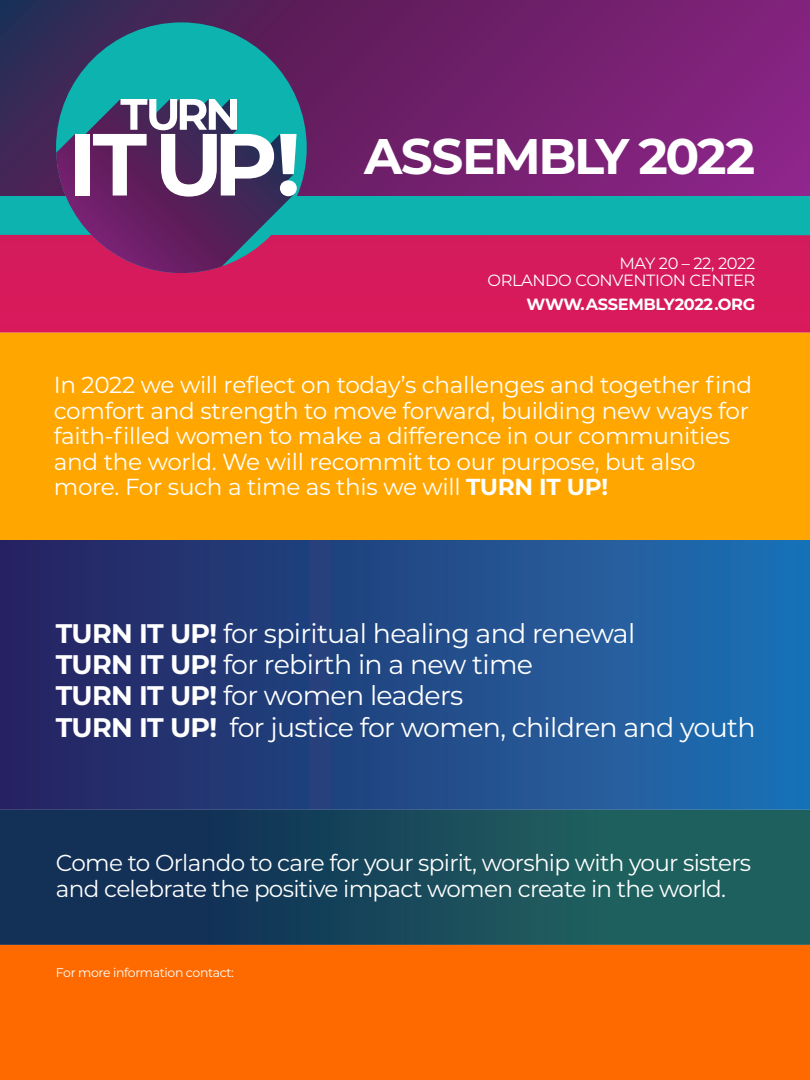
<style>
.page{position:relative;width:810px;height:1080px;background:#fff}
.page>*{position:absolute;margin:0;border:0;box-sizing:border-box;transform-origin:0 0}
.t1{font:700 50px "Montserrat";letter-spacing:-.05em;color:#fff}
.t2{font:26.88px/31.2px "Montserrat";letter-spacing:-.025em;color:#fff}
.t3{font:23.12px/25.6px "Montserrat";letter-spacing:-.015em;color:#fff}
.t4{font:16.25px/16.3px "Montserrat";letter-spacing:-.025em;color:#fff;text-align:right}
.t5{font:700 16.25px "Montserrat";letter-spacing:-.025em;color:#fff}
.t6{font:12.5px "Montserrat";letter-spacing:-.03em;color:#fff}
.s1{font-weight:700}
</style>
<div class="page">
<svg style="left:0;top:0;width:810px;height:196px;background:#6b216c"></svg>
<div style="left:0;top:196px;width:810px;height:39px;background:#0cb3af"></div>
<div style="left:0;top:235px;width:810px;height:98px;background:#d71a5c"></div>
<div style="left:0;top:333px;width:810px;height:208px;background:#ffa700"></div>
<div style="left:0;top:540px;width:810px;height:270px;background:linear-gradient(to right,#26225d,#1f72b4)"></div>
<div style="left:0;top:810px;width:810px;height:135px;background:linear-gradient(to right,#102756,#206960)"></div>
<div style="left:0;top:945px;width:810px;height:135px;background:#ff6a00"></div>
<div style="left:56px;top:22px;width:251px;height:251px;background:#0cb3af;border-radius:125px"></div>
<svg style="left:56px;top:99px;width:239px;height:174px"></svg>
<div style="left:75px;top:134px;width:14px;height:62px;background:#fff"></div>
<svg style="left:93px;top:99px;width:181px;height:98px;background:#8b8ba4"></svg>
<svg style="left:280px;top:134px;width:17px;height:62px"></svg>
<h1 class="t1" style="left:364px;top:120px;width:393px">ASSEMBLY 2022</h1>
<p class="t4" style="left:487px;top:255px;width:269px">MAY 20 – 22, 2022<br>ORLANDO CONVENTION CENTER</p>
<p class="t5" style="left:527px;top:293px;width:230px">WWW.ASSEMBLY2022.ORG</p>
<p class="t3" style="left:54px;top:371px;width:700px">In 2022 we will reflect on today’s challenges and together find comfort and strength to move forward, building new ways for faith-filled women to make a difference in our communities and the world. We will recommit to our purpose, but also more. For such a time as this we will <span class="s1">TURN IT UP!</span></p>
<p class="t2" style="left:56px;top:617px;width:701px"><span class="s1">TURN IT UP!</span> for spiritual healing and renewal<br><span class="s1">TURN IT UP!</span> for rebirth in a new time<br><span class="s1">TURN IT UP!</span> for women leaders<br><span class="s1">TURN IT UP!</span> for justice for women, children and youth</p>
<p class="t3" style="left:56px;top:849px;width:697px">Come to Orlando to care for your spirit, worship with your sisters and celebrate the positive impact women create in the world.</p>
<p class="t6" style="left:56px;top:963px;width:179px">For more information contact:</p>
</div>
